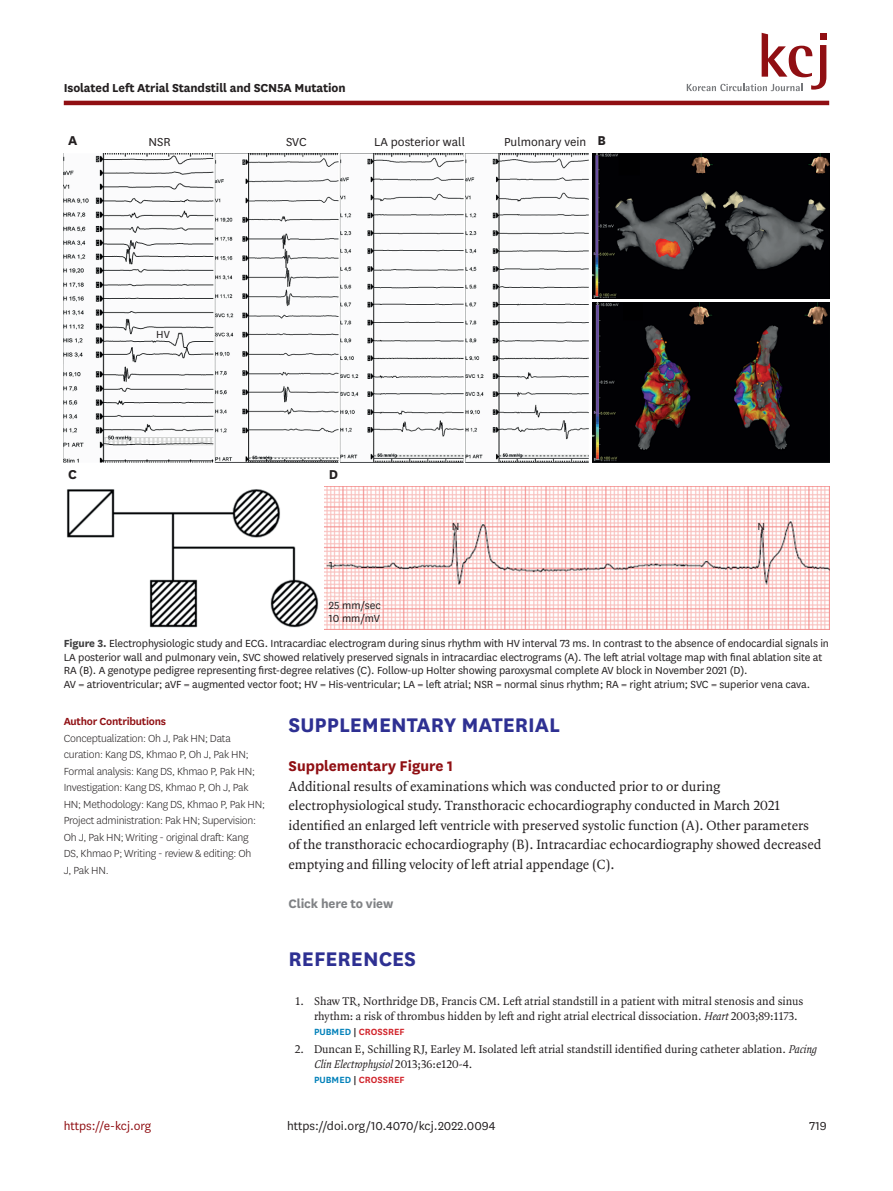
<style>
.page{position:relative;width:893px;height:1191px;background:#fff}
.page>*{position:absolute;margin:0;border:0;box-sizing:border-box;transform-origin:0 0}
.body_title1{font:700 23.1px "National";color:#2e3092}
.body_title2{font:700 16.5px "National";color:#900f13}
.t1{font:700 15px "National";color:#231f20}
.body_p_first{font:14.25px/19.5px "Quadraat OT";color:#231f20}
.body_p{font:700 14.25px "National";letter-spacing:-.01em;color:#808285}
.doi_running_footer{font:13.5px "National";color:#231f20}
.alt-title-type{font:700 13.5px "National";letter-spacing:-.01em;color:#231f20}
.t2{font:13.5px "National";color:#900f13}
.fig_caption{font:12px/13.5px "National";letter-spacing:-.01em;color:#231f20}
.ref{font:12px/15px "Quadraat OT";color:#231f20}
.conflict_p{font:300 12px/16.5px "National";letter-spacing:-.02em;color:#231f20}
.conflict_title{font:600 12px "National";letter-spacing:-.02em;color:#900f13}
.ref-pubid{font:600 10.5px "National";color:#d1232a}
.s1{font-weight:700;color:#3e3e3f}
.s2{font-style:italic}
.s3{color:#0080b9}
.s4{color:#231f20}
</style>
<div class="page">
<hr style="left:64px;top:101px;width:765px;height:4px;background:#900f13">
<div style="left:820px;top:34px;width:7px;height:6px;background:#900f13"></div>
<svg style="left:687px;top:33px;width:139px;height:58px"></svg>
<img style="left:593px;top:153px;width:236px;height:145px">
<img style="left:64px;top:153px;width:525px;height:309px">
<img style="left:593px;top:302px;width:236px;height:160px">
<img style="left:324px;top:487px;width:505px;height:142px">
<img style="left:67px;top:489px;width:252px;height:139px">
<p class="alt-title-type" style="left:64px;top:78px;width:283px">Isolated Left Atrial Standstill and SCN5A Mutation</p>
<p class="t1" style="left:68px;top:130px;width:11px">A</p>
<p class="doi_running_footer" style="left:149px;top:133px;width:24px">NSR</p>
<p class="t1" style="left:597px;top:130px;width:10px">B</p>
<p class="doi_running_footer" style="left:286px;top:133px;width:22px">SVC</p>
<p class="doi_running_footer" style="left:374px;top:133px;width:92px">LA posterior wall</p>
<p class="doi_running_footer" style="left:504px;top:133px;width:84px">Pulmonary vein</p>
<p class="fig_caption" style="left:156px;top:326px;width:15px">HV</p>
<p class="t1" style="left:68px;top:463px;width:10px">C</p>
<p class="t1" style="left:329px;top:463px;width:11px">D</p>
<p class="fig_caption" style="left:329px;top:558px;width:5px">1</p>
<p class="fig_caption" style="left:329px;top:599px;width:53px;line-height:12.6px">25 mm/sec<br>10 mm/mV</p>
<p class="fig_caption" style="left:452px;top:518px;width:9px">N</p>
<p class="fig_caption" style="left:757px;top:519px;width:9px">N</p>
<p class="fig_caption" style="left:64px;top:636px;width:767px"><span class="s1">Figure 3.</span> Electrophysiologic study and ECG. Intracardiac electrogram during sinus rhythm with HV interval 73 ms. In contrast to the absence of endocardial signals in LA posterior wall and pulmonary vein, SVC showed relatively preserved signals in intracardiac electrograms (A). The left atrial voltage map with final ablation site at RA (B). A genotype pedigree representing first-degree relatives (C). Follow-up Holter showing paroxysmal complete AV block in November 2021 (D).<br>AV = atrioventricular; aVF = augmented vector foot; HV = His-ventricular; LA = left atrial; NSR = normal sinus rhythm; RA = right atrium; SVC = superior vena cava.</p>
<p class="conflict_title" style="left:64px;top:713px;width:104px">Author Contributions</p>
<p class="conflict_p" style="left:64px;top:729px;width:203px">Conceptualization: Oh J, Pak HN; Data curation: Kang DS, Khmao P, Oh J, Pak HN; Formal analysis: Kang DS, Khmao P, Pak HN; Investigation: Kang DS, Khmao P, Oh J, Pak HN; Methodology: Kang DS, Khmao P, Pak HN; Project administration: Pak HN; Supervision:<br>Oh J, Pak HN; Writing - original draft: Kang DS, Khmao P; Writing - review &amp; editing: Oh<br>J, Pak HN.</p>
<p class="body_title1" style="left:289px;top:709px;width:273px">SUPPLEMENTARY MATERIAL</p>
<p class="body_title2" style="left:289px;top:754px;width:166px">Supplementary Figure 1</p>
<p class="body_p_first" style="left:289px;top:776px;width:534px">Additional results of examinations which was conducted prior to or during electrophysiological study. Transthoracic echocardiography conducted in March 2021 identified an enlarged left ventricle with preserved systolic function (A). Other parameters of the transthoracic echocardiography (B). Intracardiac echocardiography showed decreased emptying and filling velocity of left atrial appendage (C).</p>
<p class="body_p" style="left:289px;top:893px;width:106px">Click here to view</p>
<p class="body_title1" style="left:289px;top:943px;width:129px">REFERENCES</p>
<p class="ref" style="left:314px;top:993px;width:491px;text-indent:-18px">1. Shaw TR, Northridge DB, Francis CM. Left atrial standstill in a patient with mitral stenosis and sinus rhythm: a risk of thrombus hidden by left and right atrial electrical dissociation. <span class="s2">Heart</span>2003;89:1173.</p>
<p class="ref-pubid" style="left:314px;top:1024px;width:92px"><span class="s3">PUBMED</span> <span class="s4">|</span> CROSSREF</p>
<p class="ref" style="left:314px;top:1041px;width:504px;text-indent:-19px">2. Duncan E, Schilling RJ, Earley M. Isolated left atrial standstill identified during catheter ablation. <span class="s2">Pacing<br>Clin Electrophysiol</span>2 0 1 3 ; 3 6 : e 1 2 0 - 4 .</p>
<p class="ref-pubid" style="left:314px;top:1072px;width:92px"><span class="s3">PUBMED</span> <span class="s4">|</span> CROSSREF</p>
<p class="doi_running_footer" style="left:809px;top:1116px;width:19px">719</p>
<p class="t2" style="left:64px;top:1116px;width:89px">https://e-kcj.org</p>
<p class="doi_running_footer" style="left:287px;top:1116px;width:210px">https://doi.org/10.4070/kcj.2022.0094</p>
</div>
